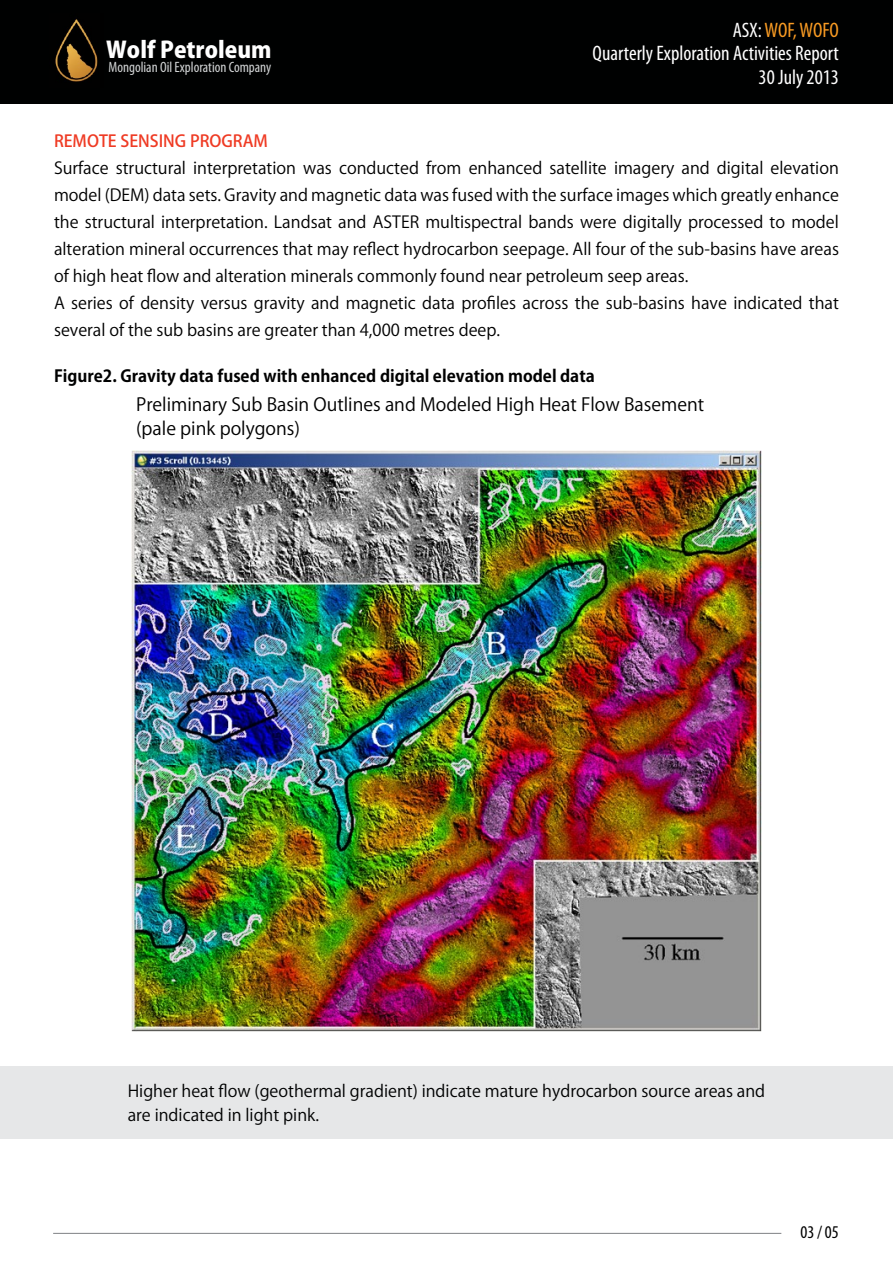
<style>
.page{position:relative;width:893px;height:1263px;background:#fff}
.page>*{position:absolute;margin:0;border:0;box-sizing:border-box;transform-origin:0 0}
.t1{font:800 22.5px "Koz Go Pr 6 N";color:#fff}
.t2{font:condensed 21px/23.2px "Myriad Pro";color:#fff;text-align:right}
.t3{font:18px/24px "Koz Go Pr 6 N";color:#000101}
.t4{font:condensed 18px "Myriad Pro";color:#000101}
.t5{font:16.5px/27px "Koz Go Pr 6 N";color:#000}
.t6{font:16.5px/24px "Koz Go Pr 6 N";color:#000101}
.t7{font:700 16.5px "Koz Go Pr 6 N";color:#000101}
.t8{font:500 16.5px "Koz Go Pr 6 N";color:#ef3b24}
.t9{font:condensed 15px "Myriad Pro";color:#d1d3d4}
.s1{color:#f99b23}
</style>
<div class="page">
<div style="left:0;top:0;width:893px;height:103px;background:#000101"></div>
<img style="left:55px;top:19px;width:43px;height:63px">
<img style="left:132px;top:450px;width:629px;height:582px">
<div style="left:0;top:1066px;width:893px;height:72px;background:#e6e7e8"></div>
<hr style="left:53px;top:1233px;width:728px;height:1px;background:#808285">
<h1 class="t1" style="left:106px;top:38px;width:167px">Wolf Petroleum</h1>
<p class="t9" style="left:108px;top:58px;width:164px">Mongolian Oil Exploration Company</p>
<p class="t2" style="left:593px;top:18px;width:248px">ASX: <span class="s1">WOF, WOFO<br></span>Quarterly Exploration Activities Report<br>30 July 2013</p>
<p class="t8" style="left:54px;top:131px;width:214px">REMOTE SENSING PROGRAM</p>
<p class="t5" style="left:54px;top:154px;width:786px">Surface structural interpretation was conducted from enhanced satellite imagery and digital elevation model (DEM) data sets. Gravity and magnetic data was fused with the surface images which greatly enhance the structural interpretation. Landsat and ASTER multispectral bands were digitally processed to model alteration mineral occurrences that may reflect hydrocarbon seepage. All four of the sub-basins have areas of high heat flow and alteration minerals commonly found near petroleum seep areas.<br>A series of density versus gravity and magnetic data profiles across the sub-basins have indicated that several of the sub basins are greater than 4,000 metres deep.</p>
<p class="t7" style="left:54px;top:367px;width:542px">Figure2. Gravity data fused with enhanced digital elevation model data</p>
<p class="t3" style="left:136px;top:393px;width:570px">Preliminary Sub Basin Outlines and Modeled High Heat Flow Basement (pale pink polygons)</p>
<p class="t6" style="left:128px;top:1079px;width:639px">Higher heat flow (geothermal gradient) indicate mature hydrocarbon source areas and are indicated in light pink.</p>
<p class="t4" style="left:800px;top:1221px;width:40px">03 / 05</p>
</div>
